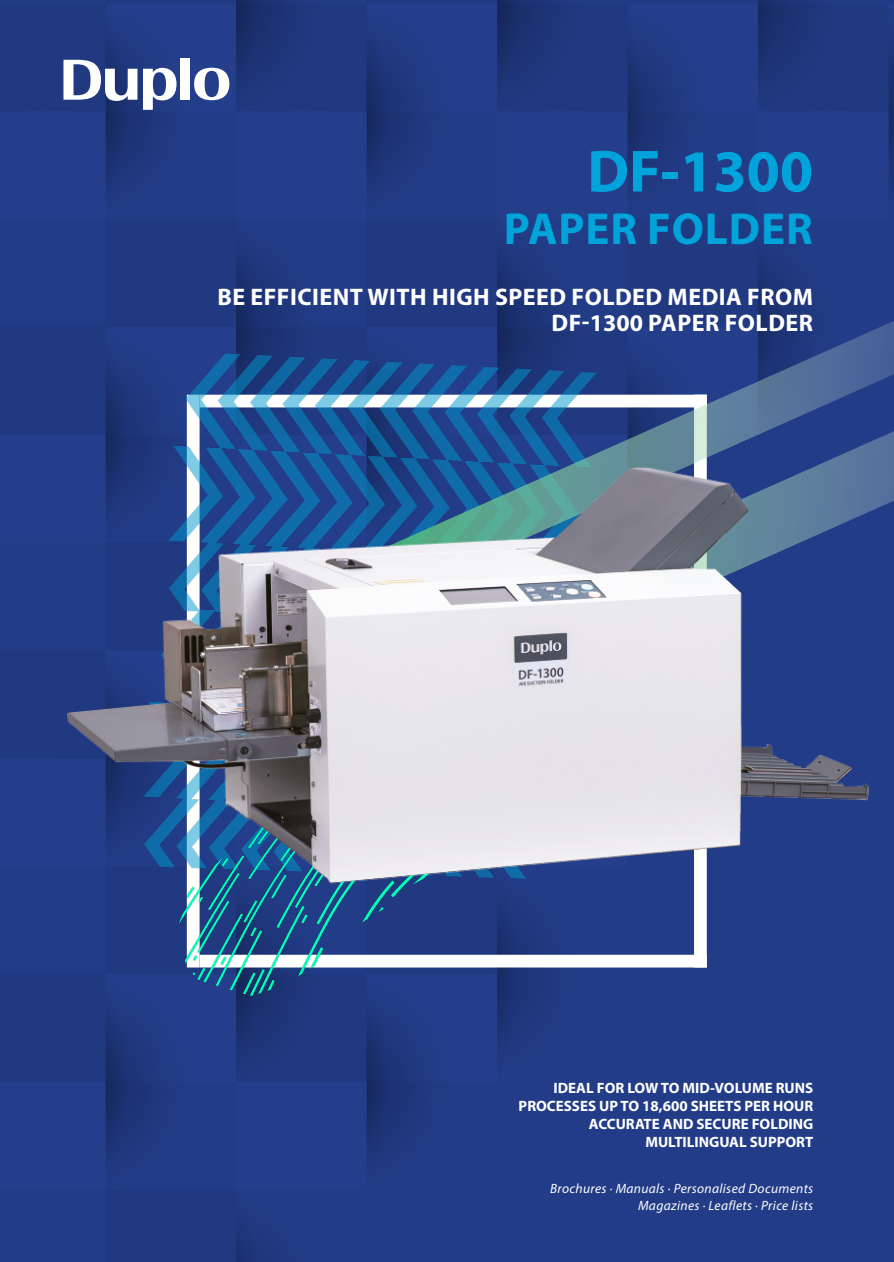
<style>
.page{position:relative;width:894px;height:1262px;background:#fff}
.page>*{position:absolute;margin:0;border:0;box-sizing:border-box;transform-origin:0 0}
.t1{font:700 60px "Myriad Pro";color:#00a4da}
.t2{font:700 45px "Myriad Pro";letter-spacing:.02em;color:#00a4da}
.t3{font:700 24px "Myriad Pro";letter-spacing:.02em;color:#fff}
.t4{font:700 15px/18px "Myriad Pro";color:#fff;text-align:right}
.t5{font:italic 13.5px/16.5px "Myriad Pro";letter-spacing:.025em;color:#fff;text-align:right}
</style>
<div class="page">
<img style="left:0;top:0;width:894px;height:1262px">
<div style="left:694px;top:395px;width:13px;height:572px;background:#fff"></div>
<div style="left:200px;top:954px;width:507px;height:13px;background:#fff"></div>
<img style="left:143px;top:353px;width:173px;height:49px">
<img style="left:180px;top:898px;width:417px;height:97px">
<svg style="left:316px;top:321px;width:578px;height:81px;background:#304f8f"></svg>
<img style="left:45px;top:402px;width:849px;height:496px">
<svg style="left:143px;top:68px;width:34px;height:42px"></svg>
<svg style="left:194px;top:68px;width:35px;height:32px"></svg>
<div style="left:180px;top:58px;width:10px;height:42px;background:#fff"></div>
<svg style="left:63px;top:60px;width:74px;height:41px"></svg>
<h1 class="t1" style="left:587px;top:132px;width:227px">DF-1300</h1>
<h2 class="t2" style="left:504px;top:199px;width:310px">PAPER FOLDER</h2>
<h3 class="t3" style="left:217px;top:282px;width:597px">BE EFFICIENT WITH HIGH SPEED FOLDED MEDIA FROM</h3>
<h3 class="t3" style="left:552px;top:307px;width:263px">DF-1300 PAPER FOLDER</h3>
<p class="t4" style="left:519px;top:1078px;width:296px">IDEAL FOR LOW TO MID-VOLUME RUNS<br>PROCESSES UP TO 18,600 SHEETS PER HOUR<br>ACCURATE AND SECURE FOLDING<br>MULTILINGUAL SUPPORT</p>
<p class="t5" style="left:550px;top:1180px;width:265px">Brochures · Manuals · Personalised Documents<br>Magazines · Leaflets · Price lists</p>
</div>
